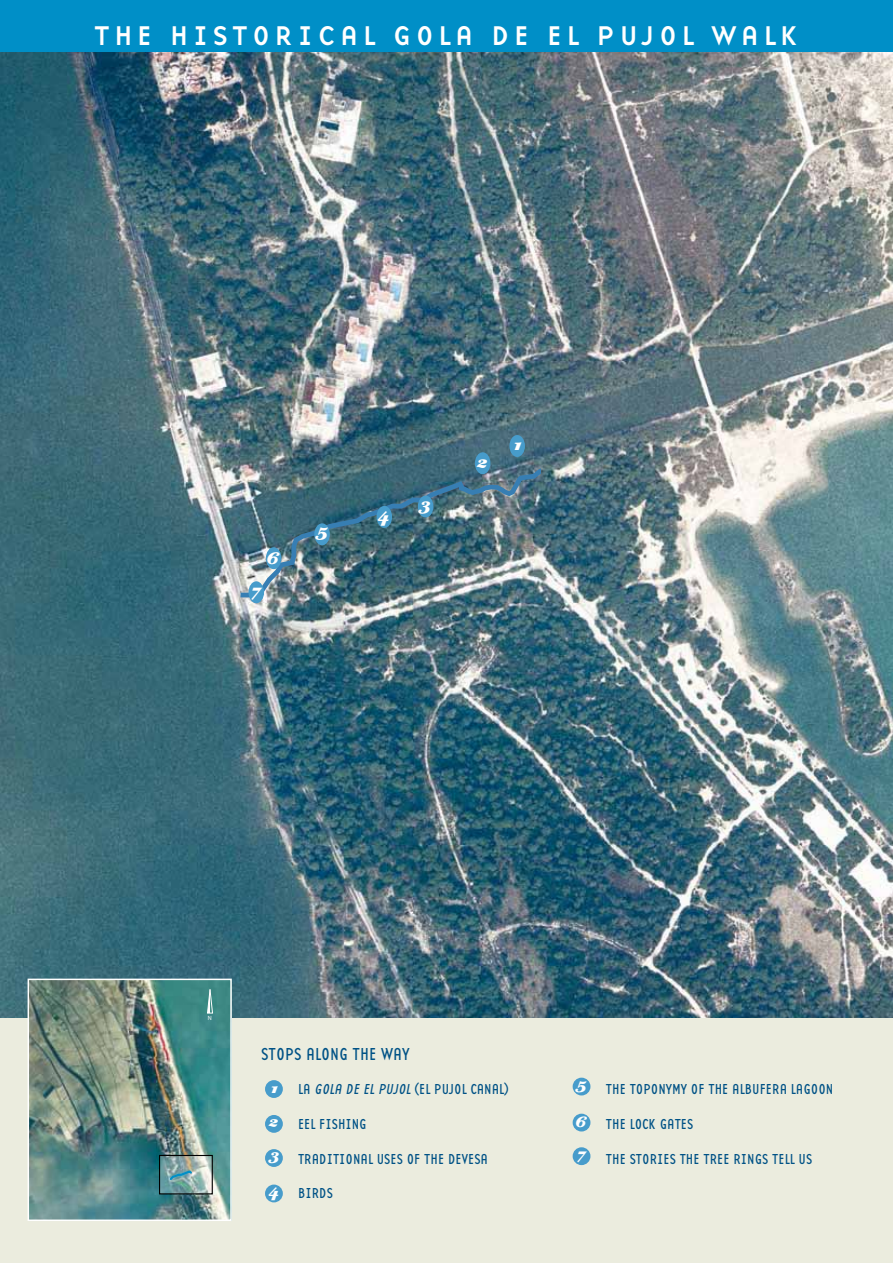
<style>
.page{position:relative;width:893px;height:1263px;background:#ebecde}
.page>*{position:absolute;margin:0;border:0;box-sizing:border-box;transform-origin:0 0}
.t1{font:37.5px "Base Twelve Sans Smallcaps";letter-spacing:.11em;color:#fff}
.t2{font:18px "Base Twelve Sans";color:#005286}
.t3{font:18px "Eclat ICG Alternate";color:#fff}
.t4{font:16.2px/33px "Eclat ICG Alternate";color:#fff}
.t5{font:15px "Base Twelve Sans";color:#005286}
.t6{font:italic 15px "Base Twelve Sans";color:#005286}
.t7{font:6.15px "Myriad Pro";color:#fff}
.s1{font-style:normal}
.s2{font-style:italic}
</style>
<div class="page">
<img style="left:0;top:51px;width:893px;height:967px">
<img style="left:236px;top:407px;width:304px;height:193px">
<div style="left:509px;top:435px;width:16px;height:22px;background:#479ccb;border-radius:50%"></div>
<div style="left:314px;top:523px;width:16px;height:22px;background:#479ccb;border-radius:50%"></div>
<div style="left:266px;top:547px;width:15px;height:22px;background:#479ccb;border-radius:50%"></div>
<div style="left:248px;top:581px;width:16px;height:22px;background:#479ccb;border-radius:50%"></div>
<div style="left:376px;top:506px;width:16px;height:22px;background:#479ccb;border-radius:50%"></div>
<div style="left:475px;top:452px;width:15px;height:22px;background:#479ccb;border-radius:50%"></div>
<div style="left:418px;top:496px;width:15px;height:21px;background:#479ccb;border-radius:50%"></div>
<div style="left:0;top:0;width:893px;height:51px;background:#008fc7"></div>
<img style="left:31px;top:981px;width:198px;height:237px">
<div style="left:28px;top:978px;width:204px;height:243px;border:2px solid #fff"></div>
<svg style="left:207px;top:989px;width:6px;height:24px"></svg>
<svg style="left:161px;top:1157px;width:50px;height:35px"></svg>
<div style="left:159px;top:1155px;width:54px;height:39px;border:1px solid #000"></div>
<svg style="left:168px;top:1169px;width:26px;height:13px"></svg>
<div style="left:265px;top:1080px;width:18px;height:18px;background:#479ccb;border-radius:50%"></div>
<div style="left:265px;top:1115px;width:18px;height:18px;background:#479ccb;border-radius:50%"></div>
<div style="left:265px;top:1149px;width:18px;height:18px;background:#479ccb;border-radius:50%"></div>
<div style="left:265px;top:1184px;width:18px;height:18px;background:#479ccb;border-radius:50%"></div>
<div style="left:573px;top:1078px;width:17px;height:17px;background:#479ccb;border-radius:50%"></div>
<div style="left:573px;top:1114px;width:17px;height:17px;background:#479ccb;border-radius:50%"></div>
<div style="left:573px;top:1147px;width:17px;height:18px;background:#479ccb;border-radius:50%"></div>
<h1 class="t1" style="left:94px;top:9px;width:706px">the historical gola de el pujol walk</h1>
<p class="t3" style="left:265px;top:548px;width:14px">6</p>
<p class="t3" style="left:250px;top:579px;width:12px">7</p>
<p class="t3" style="left:315px;top:519px;width:14px">5</p>
<p class="t3" style="left:377px;top:505px;width:14px">4</p>
<p class="t3" style="left:419px;top:493px;width:14px">3</p>
<p class="t3" style="left:476px;top:451px;width:13px">2</p>
<p class="t3" style="left:512px;top:434px;width:10px">1</p>
<p class="t7" style="left:208px;top:1014px;width:5px">N</p>
<p class="t2" style="left:261px;top:1043px;width:150px">STOPS ALONG THE WAY</p>
<p class="t4" style="left:268px;top:1072px;width:13px">1<br>2<br>3</p>
<p class="t4" style="left:267px;top:1174px;width:13px">4</p>
<p class="t6" style="left:298px;top:1079px;width:24px"><span class="s1">LA</span> GOLA</p>
<p class="t5" style="left:345px;top:1079px;width:139px"><span class="s2">DE EL PUJOL</span> (EL PUJOL CANAL</p>
<p class="t5" style="left:504px;top:1079px;width:6px">)</p>
<p class="t5" style="left:298px;top:1114px;width:70px">EEL FISHING</p>
<p class="t5" style="left:298px;top:1149px;width:56px">TRAD ITIONAL</p>
<p class="t5" style="left:377px;top:1149px;width:8px">USES</p>
<p class="t5" style="left:407px;top:1149px;width:69px">OF THE DEVESA</p>
<p class="t5" style="left:298px;top:1184px;width:22px">BIRDS</p>
<p class="t4" style="left:575px;top:1066px;width:13px">5</p>
<p class="t4" style="left:574px;top:1106px;width:14px;line-height:31.2px">6<br>7</p>
<p class="t5" style="left:606px;top:1079px;width:32px">THE TOPON</p>
<p class="t5" style="left:666px;top:1079px;width:82px">YMY OF THE ALBUFERA</p>
<p class="t5" style="left:791px;top:1079px;width:28px">LAGOON</p>
<p class="t5" style="left:606px;top:1114px;width:69px">THE LOCK GATES</p>
<p class="t5" style="left:606px;top:1149px;width:32px">THE STOR</p>
<p class="t5" style="left:657px;top:1149px;width:54px">IESTHE TREE</p>
<p class="t5" style="left:733px;top:1149px;width:46px">RINGS TELL</p>
<p class="t5" style="left:798px;top:1149px;width:7px">US</p>
</div>
